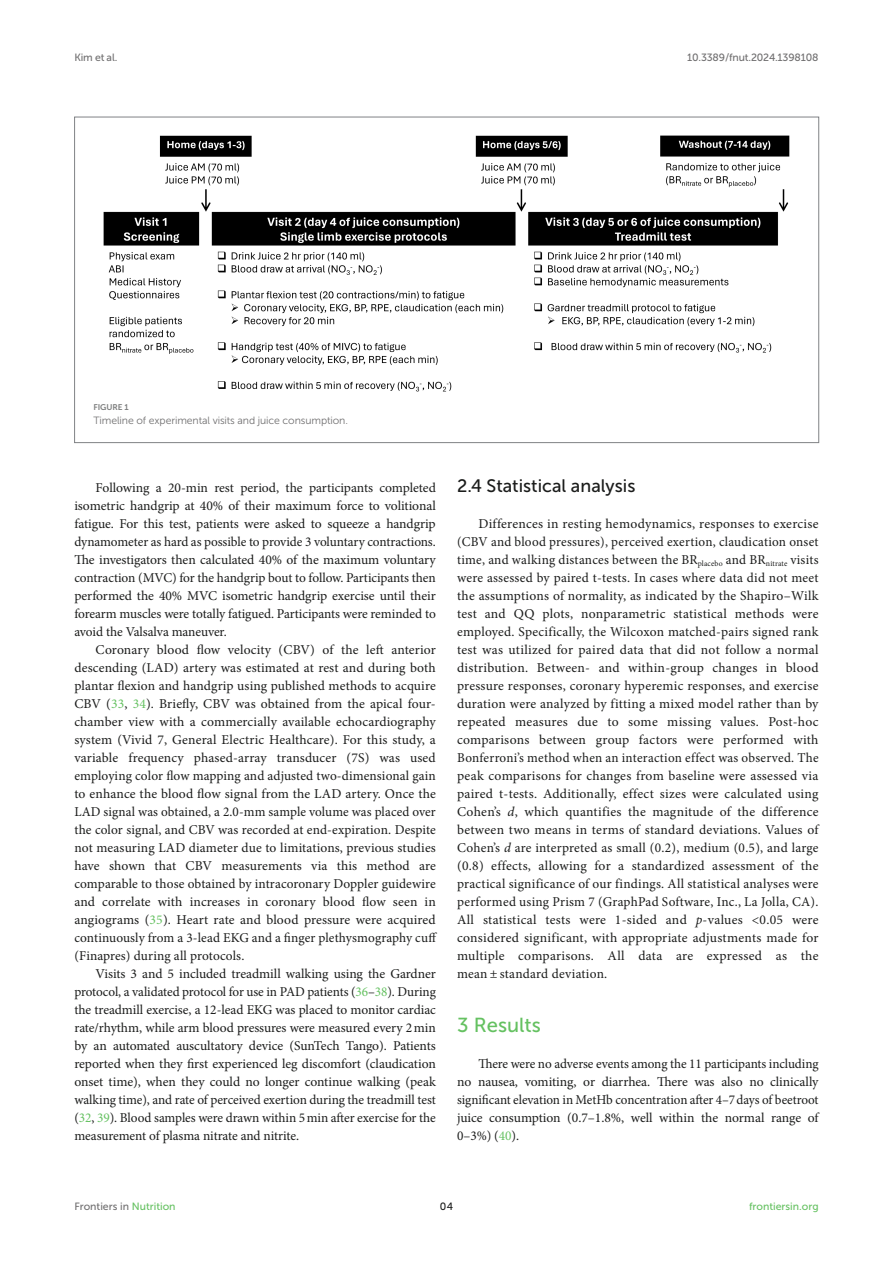
<style>
.page{position:relative;width:893px;height:1263px;background:#fff}
.page>*{position:absolute;margin:0;border:0;box-sizing:border-box;transform-origin:0 0}
.HEAD_1{font:20.25px "Museo Sans 500";color:#65c161}
.HEAD_2{font:18px "Museo Sans 500";color:#1b1c1b}
.TEXT{font:13.5px/18px "Minion Pro";letter-spacing:-.005em;color:#1b1c1b;text-align:justify}
.TEXT_FLUSH{font:13.5px/18px "Minion Pro";color:#1b1c1b;text-align:justify}
.t1{font:10.5px "Museo Sans 500";letter-spacing:-.015em;color:#706f70}
.FIG_LEG{font:10.5px "Museo Sans 300";letter-spacing:-.01em;color:#706f70}
.t2{font:10.5px "Museo Sans 500";color:#65c161}
.t3{font:10.5px "Museo Sans 500";color:#1b1c1b}
.FIG_HD{font:8.25px "Museo Sans 700";letter-spacing:-.01em;color:#7e7f7f}
.s1{color:#65c161}
.s2{font-style:italic}
</style>
<div class="page">
<img style="left:104px;top:136px;width:685px;height:255px">
<p class="t1" style="left:74px;top:51px;width:44px">Kim et al.</p>
<p class="t1" style="left:687px;top:51px;width:133px">10.3389/fnut.2024.1398108</p>
<p class="FIG_HD" style="left:94px;top:403px;width:37px">FIGURE 1</p>
<p class="FIG_LEG" style="left:94px;top:414px;width:256px">Timeline of experimental visits and juice consumption.</p>
<p class="TEXT" style="left:74px;top:479px;width:363px;text-indent:21px">Following a 20-min rest period, the participants completed isometric handgrip at 40% of their maximum force to volitional fatigue. For this test, patients were asked to squeeze a handgrip dynamometer as hard as possible to provide 3 voluntary contractions.<br>The investigators then calculated 40% of the maximum voluntary contraction (MVC) for the handgrip bout to follow. Participants then performed the 40% MVC isometric handgrip exercise until their forearm muscles were totally fatigued. Participants were reminded to avoid the Valsalva maneuver.</p>
<p class="TEXT" style="left:74px;top:641px;width:364px;text-indent:21px">Coronary blood flow velocity (CBV) of the left anterior descending (LAD) artery was estimated at rest and during both plantar flexion and handgrip using published methods to acquire CBV (<span class="s1">33</span>, <span class="s1">34</span>). Briefly, CBV was obtained from the apical four&shy;chamber view with a commercially available echocardiography system (Vivid 7, General Electric Healthcare). For this study, a variable frequency phased-array transducer (7S) was used employing color flow mapping and adjusted two-dimensional gain to enhance the blood flow signal from the LAD artery. Once the LAD signal was obtained, a 2.0-mm sample volume was placed over the color signal, and CBV was recorded at end-expiration. Despite not measuring LAD diameter due to limitations, previous studies have shown that CBV measurements via this method are comparable to those obtained by intracoronary Doppler guidewire and correlate with increases in coronary blood flow seen in angiograms (<span class="s1">35</span>). Heart rate and blood pressure were acquired continuously from a 3-lead EKG and a finger plethysmography cuff (Finapres) during all protocols.</p>
<p class="TEXT" style="left:74px;top:965px;width:363px;text-indent:21px">Visits 3 and 5 included treadmill walking using the Gardner protocol, a validated protocol for use in PAD patients (<span class="s1">36</span>–<span class="s1">38</span>). During the treadmill exercise, a 12-lead EKG was placed to monitor cardiac rate/rhythm, while arm blood pressures were measured every 2min by an automated auscultatory device (SunTech Tango). Patients reported when they first experienced leg discomfort (claudication onset time), when they could no longer continue walking (peak walking time), and rate of perceived exertion during the treadmill test (<span class="s1">32</span>, <span class="s1">39</span>). Blood samples were drawn within 5min after exercise for the measurement of plasma nitrate and nitrite.</p>
<p class="HEAD_2" style="left:457px;top:476px;width:180px">2.4 Statistical analysis</p>
<p class="TEXT_FLUSH" style="left:457px;top:515px;width:363px;text-indent:21px">Differences in resting hemodynamics, responses to exercise (CBV and blood pressures), perceived exertion, claudication onset time, and walking distances between the BR<sub>placebo</sub> and BR<sub>nitrate</sub> visits were assessed by paired t-tests. In cases where data did not meet the assumptions of normality, as indicated by the Shapiro–Wilk test and QQ plots, nonparametric statistical methods were employed. Specifically, the Wilcoxon matched-pairs signed rank test was utilized for paired data that did not follow a normal distribution. Between- and within-group changes in blood pressure responses, coronary hyperemic responses, and exercise duration were analyzed by fitting a mixed model rather than by repeated measures due to some missing values. Post-hoc comparisons between group factors were performed with Bonferroni’s method when an interaction effect was observed. The peak comparisons for changes from baseline were assessed via paired t-tests. Additionally, effect sizes were calculated using Cohen’s <span class="s2">d</span>, which quantifies the magnitude of the difference between two means in terms of standard deviations. Values of Cohen’s <span class="s2">d</span> are interpreted as small (0.2), medium (0.5), and large (0.8) effects, allowing for a standardized assessment of the practical significance of our findings. All statistical analyses were performed using Prism 7 (GraphPad Software, Inc., La Jolla, CA).<br>All statistical tests were 1-sided and <span class="s2">p</span>-values &lt;0.05 were considered significant, with appropriate adjustments made for multiple comparisons. All data are expressed as the mean ± standard deviation.</p>
<p class="HEAD_1" style="left:457px;top:1014px;width:85px">3 Results</p>
<p class="TEXT_FLUSH" style="left:457px;top:1055px;width:363px;text-indent:21px">There were no adverse events among the 11 participants including no nausea, vomiting, or diarrhea. There was also no clinically significant elevation in MetHb concentration after 4–7days of beetroot juice consumption (0.7–1.8%, well within the normal range of 0–3%) (<span class="s1">40</span>).</p>
<p class="t1" style="left:74px;top:1200px;width:103px">Frontiers in <span class="s1">Nutrition</span></p>
<p class="t3" style="left:440px;top:1200px;width:15px">04</p>
<p class="t2" style="left:749px;top:1200px;width:71px">frontiersin.org</p>
</div>
